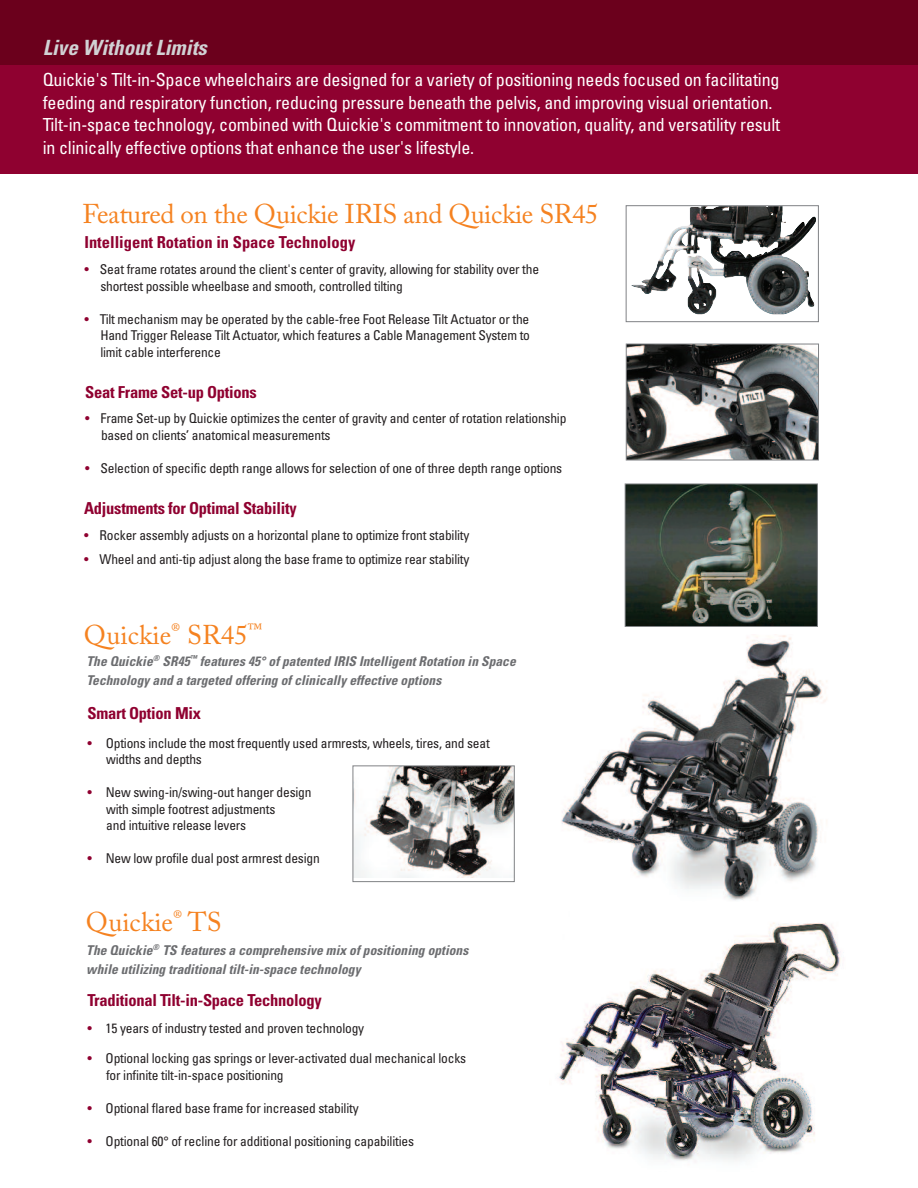
<style>
.page{position:relative;width:918px;height:1188px;background:#fff}
.page>*{position:absolute;margin:0;border:0;box-sizing:border-box;transform-origin:0 0}
.t1{font:27px "Adobe Caslon Pro";letter-spacing:-.015em;color:#f58220}
.t2{font:italic 700 condensed 21px "Univers";letter-spacing:.005em;color:#d1d2d4}
.t3{font:condensed 18px/22.5px "Univers";letter-spacing:-.01em;color:#fff}
.t4{font:700 condensed 16.5px "Univers";letter-spacing:-.015em;color:#8f0130}
.t5{font:condensed 13.5px/16.5px "Univers";letter-spacing:-.015em;color:#231f20}
.t6{font:italic 700 condensed 13.5px/19.5px "Univers";letter-spacing:.005em;color:#6c6d70}
.s1{color:#8f0130}
</style>
<div class="page">
<img style="left:561px;top:635px;width:266px;height:266px">
<img style="left:559px;top:922px;width:282px;height:239px">
<div style="left:0;top:0;width:918px;height:172px;background:#6b001c"></div>
<div style="left:0;top:65px;width:918px;height:109px;background:#8f0130"></div>
<img style="left:631px;top:207px;width:185px;height:108px">
<div style="left:626px;top:205px;width:193px;height:117px;border:1px solid #808285"></div>
<img style="left:628px;top:346px;width:189px;height:112px">
<div style="left:626px;top:344px;width:193px;height:116px;border:1px solid #808285"></div>
<img style="left:627px;top:486px;width:189px;height:139px">
<div style="left:625px;top:484px;width:193px;height:143px;border:1px solid #808285"></div>
<img style="left:355px;top:767px;width:158px;height:110px">
<div style="left:353px;top:765px;width:162px;height:117px;border:1px solid #808285"></div>
<h2 class="t2" style="left:43px;top:39px;width:166px">Live Without Limits</h2>
<p class="t3" style="left:43px;top:70px;width:739px">Quickie's Tilt-in-Space wheelchairs are designed for a variety of positioning needs focused on facilitating feeding and respiratory function, reducing pressure beneath the pelvis, and improving visual orientation.<br>Tilt-in-space technology, combined with Quickie's commitment to innovation, quality, and versatility result in clinically effective options that enhance the user's lifestyle.</p>
<h1 class="t1" style="left:83px;top:204px;width:518px">Featured on the Quickie IRIS and Quickie SR45</h1>
<p class="t4" style="left:85px;top:237px;width:272px">Intelligent Rotation in Space Technology</p>
<p class="t5" style="left:100px;top:262px;width:440px;text-indent:-16px"><span class="s1">•</span> Seat frame rotates around the client's center of gravity, allowing for stability over the shortest possible wheelbase and smooth, controlled tilting</p>
<p class="t5" style="left:100px;top:312px;width:431px;text-align:justify;text-indent:-16px"><span class="s1">•</span> Tilt mechanism may be operated by the cable-free Foot Release Tilt Actuator or the Hand Trigger Release Tilt Actuator, which features a Cable Management System to limit cable interference</p>
<p class="t4" style="left:85px;top:386px;width:173px">Seat Frame Set-up Options</p>
<p class="t5" style="left:101px;top:411px;width:467px;text-indent:-16px"><span class="s1">•</span> Frame Set-up by Quickie optimizes the center of gravity and center of rotation relationship based on clients’ anatomical measurements</p>
<p class="t5" style="left:85px;top:461px;width:479px"><span class="s1">•</span> Selection of specific depth range allows for selection of one of three depth range options</p>
<p class="t4" style="left:84px;top:503px;width:214px">Adjustments for Optimal Stability</p>
<p class="t5" style="left:84px;top:528px;width:387px"><span class="s1">•</span> Rocker assembly adjusts on a horizontal plane to optimize front stability</p>
<p class="t5" style="left:84px;top:552px;width:387px"><span class="s1">•</span> Wheel and anti-tip adjust along the base frame to optimize rear stability</p>
<h1 class="t1" style="left:84px;top:625px;width:180px">Quickie<sup>®</sup> SR45<sup>™</sup></h1>
<p class="t6" style="left:86px;top:652px;width:431px">The Quickie<sup>®</sup> SR45<sup>™</sup> features 45° of patented IRIS Intelligent Rotation in Space<br>Technology and a targeted offering of clinically effective options</p>
<p class="t4" style="left:88px;top:707px;width:115px">Smart Option Mix</p>
<p class="t5" style="left:106px;top:736px;width:385px;text-indent:-19px"><span class="s1">•</span> Options include the most frequently used armrests, wheels, tires, and seat widths and depths</p>
<p class="t5" style="left:106px;top:785px;width:207px;text-indent:-19px"><span class="s1">•</span> New swing-in/swing-out hanger design with simple footrest adjustments<br>and intuitive release levers</p>
<p class="t5" style="left:88px;top:851px;width:234px"><span class="s1">•</span> New low profile dual post armrest design</p>
<h1 class="t1" style="left:86px;top:912px;width:137px">Quickie<sup>®</sup> TS</h1>
<p class="t6" style="left:86px;top:941px;width:384px">The Quickie<sup>®</sup> TS features a comprehensive mix of positioning options while utilizing traditional tilt-in-space technology</p>
<p class="t4" style="left:87px;top:994px;width:236px">Traditional Tilt-in-Space Technology</p>
<p class="t5" style="left:87px;top:1021px;width:278px"><span class="s1">•</span> 15 years of industry tested and proven technology</p>
<p class="t5" style="left:106px;top:1051px;width:362px;text-indent:-19px"><span class="s1">•</span> Optional locking gas springs or lever-activated dual mechanical locks for infinite tilt-in-space positioning</p>
<p class="t5" style="left:87px;top:1101px;width:273px"><span class="s1">•</span> Optional flared base frame for increased stability</p>
<p class="t5" style="left:87px;top:1134px;width:328px"><span class="s1">•</span> Optional 60° of recline for additional positioning capabilities</p>
</div>
